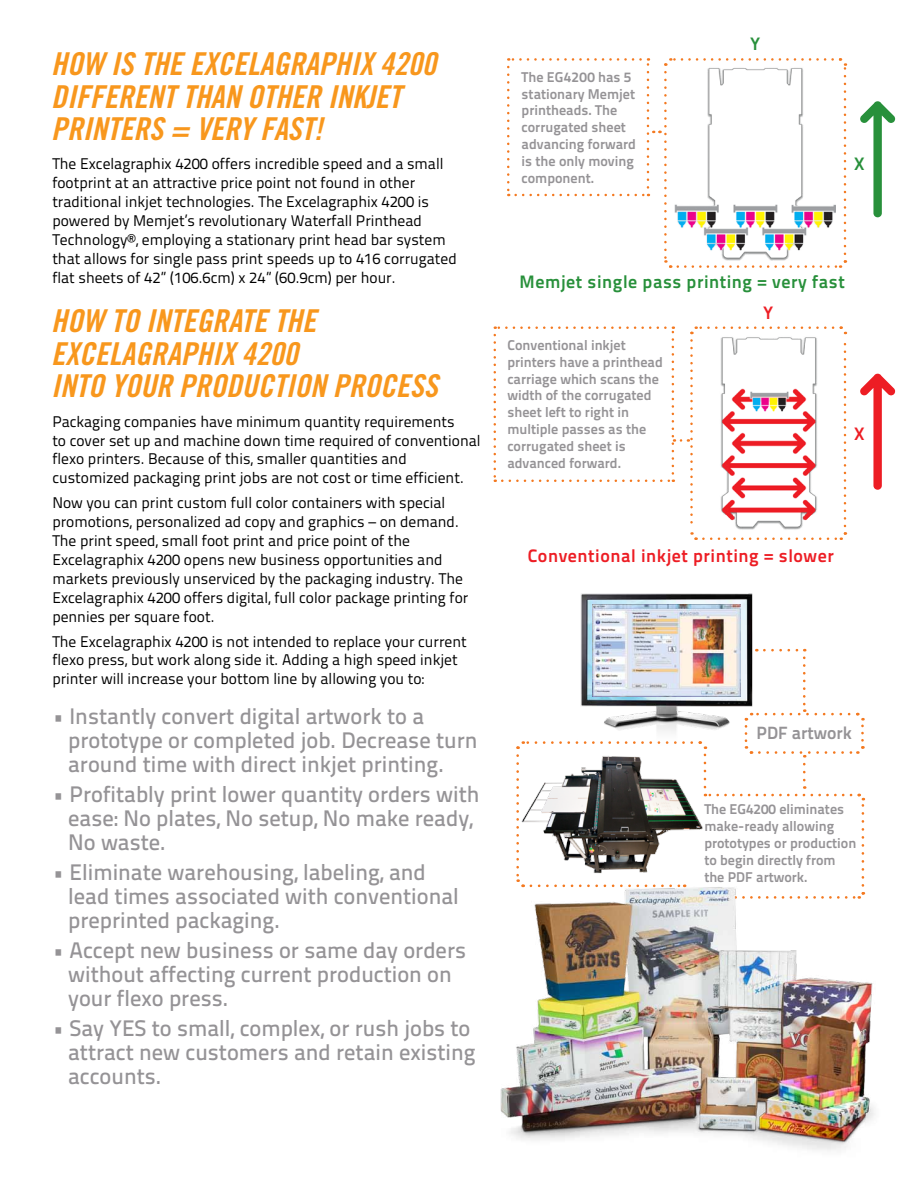
<style>
.page{position:relative;width:918px;height:1188px;background:#fff}
.page>*{position:absolute;margin:0;border:0;box-sizing:border-box;transform-origin:0 0}
.t1{font:31.5px/32.4px "Trade Gothic Bold Cond Twenty Obl";color:#f8971d}
.t2{font:500 22.5px/24px "Titillium Text 22 L";color:#959396}
.t3{font:700 18px "Titillium Text 22 L";letter-spacing:.03em;color:#ed1d24}
.t4{font:700 18px "Titillium Text 22 L";letter-spacing:.03em;color:#28903b}
.t5{font:700 17.7px "Titillium Text 22 L";color:#959396}
.t6{font:15.45px/18.9px "Titillium Text 22 L";color:#000}
.t7{font:700 14.1px/16.8px "Titillium Text 22 L";color:#959396}
</style>
<div class="page">
<svg style="left:494px;top:335px;width:2px;height:147px"></svg>
<svg style="left:502px;top:480px;width:172px;height:2px"></svg>
<svg style="left:495px;top:326px;width:170px;height:3px"></svg>
<img style="left:580px;top:593px;width:176px;height:65px">
<img style="left:593px;top:604px;width:148px;height:54px">
<svg style="left:764px;top:649px;width:41px;height:2px"></svg>
<svg style="left:516px;top:658px;width:350px;height:218px"></svg>
<svg style="left:860px;top:374px;width:36px;height:116px"></svg>
<svg style="left:860px;top:101px;width:36px;height:116px"></svg>
<svg style="left:672px;top:326px;width:3px;height:147px"></svg>
<svg style="left:681px;top:326px;width:166px;height:214px"></svg>
<svg style="left:507px;top:58px;width:340px;height:210px"></svg>
<img style="left:500px;top:876px;width:375px;height:275px">
<h1 class="t1" style="left:51px;top:48px;width:386px">HOW IS THE EXCELAGRAPHIX 4200<br>DIFFERENT THAN OTHER INKJET<br>PRINTERS = VERY FAST!</h1>
<p class="t6" style="left:52px;top:154px;width:406px">The Excelagraphix 4200 offers incredible speed and a small footprint at an attractive price point not found in other traditional inkjet technologies. The Excelagraphix 4200 is powered by Memjet’s revolutionary Waterfall Printhead Technology®, employing a stationary print head bar system that allows for single pass print speeds up to 416 corrugated flat sheets of 42” (106.6cm) x 24” (60.9cm) per hour.</p>
<h1 class="t1" style="left:51px;top:305px;width:388px">HOW TO INTEGRATE THE<br>EXCELAGRAPHIX 4200<br>INTO YOUR PRODUCTION PROCESS</h1>
<p class="t6" style="left:52px;top:411px;width:430px">Packaging companies have minimum quantity requirements<br>to cover set up and machine down time required of conventional flexo printers. Because of this, smaller quantities and customized packaging print jobs are not cost or time efficient.</p>
<p class="t6" style="left:52px;top:493px;width:418px">Now you can print custom full color containers with special promotions, personalized ad copy and graphics – on demand.<br>The print speed, small foot print and price point of the Excelagraphix 4200 opens new business opportunities and markets previously unserviced by the packaging industry. The Excelagraphix 4200 offers digital, full color package printing for pennies per square foot.</p>
<p class="t6" style="left:52px;top:631px;width:416px">The Excelagraphix 4200 is not intended to replace your current flexo press, but work along side it. Adding a high speed inkjet printer will increase your bottom line by allowing you to:</p>
<h2 class="t2" style="left:68px;top:703px;width:411px;text-indent:-16px">• Instantly convert digital artwork to a prototype or completed job. Decrease turn around time with direct inkjet printing.</h2>
<h2 class="t2" style="left:68px;top:781px;width:413px;text-indent:-16px">• Profitably print lower quantity orders with ease: No plates, No setup, No make ready,<br>No waste.</h2>
<h2 class="t2" style="left:68px;top:859px;width:392px;text-indent:-16px">• Eliminate warehousing, labeling, and lead times associated with conventional preprinted packaging.</h2>
<h2 class="t2" style="left:68px;top:937px;width:399px;text-indent:-16px">• Accept new business or same day orders without affecting current production on your flexo press.</h2>
<h2 class="t2" style="left:68px;top:1015px;width:409px;text-indent:-16px">• Say YES to small, complex, or rush jobs to attract new customers and retain existing accounts.</h2>
<p class="t7" style="left:522px;top:68px;width:116px">The EG4200 has 5 stationary Memjet printheads. The corrugated sheet advancing forward is the only moving component.</p>
<p class="t4" style="left:750px;top:30px;width:12px">Y</p>
<p class="t4" style="left:854px;top:150px;width:12px">X</p>
<p class="t4" style="left:520px;top:268px;width:327px">Memjet single pass printing = very fast</p>
<p class="t7" style="left:507px;top:336px;width:157px">Conventional inkjet printers have a printhead carriage which scans the width of the corrugated sheet left to right in multiple passes as the corrugated sheet is advanced forward.</p>
<p class="t3" style="left:763px;top:299px;width:12px">Y</p>
<p class="t3" style="left:854px;top:420px;width:12px">X</p>
<p class="t3" style="left:528px;top:541px;width:308px">Conventional inkjet printing = slower</p>
<p class="t5" style="left:756px;top:719px;width:97px">PDF artwork</p>
<p class="t7" style="left:704px;top:800px;width:154px">The EG4200 eliminates make-ready allowing prototypes or production to begin directly from the PDF artwork.</p>
</div>
